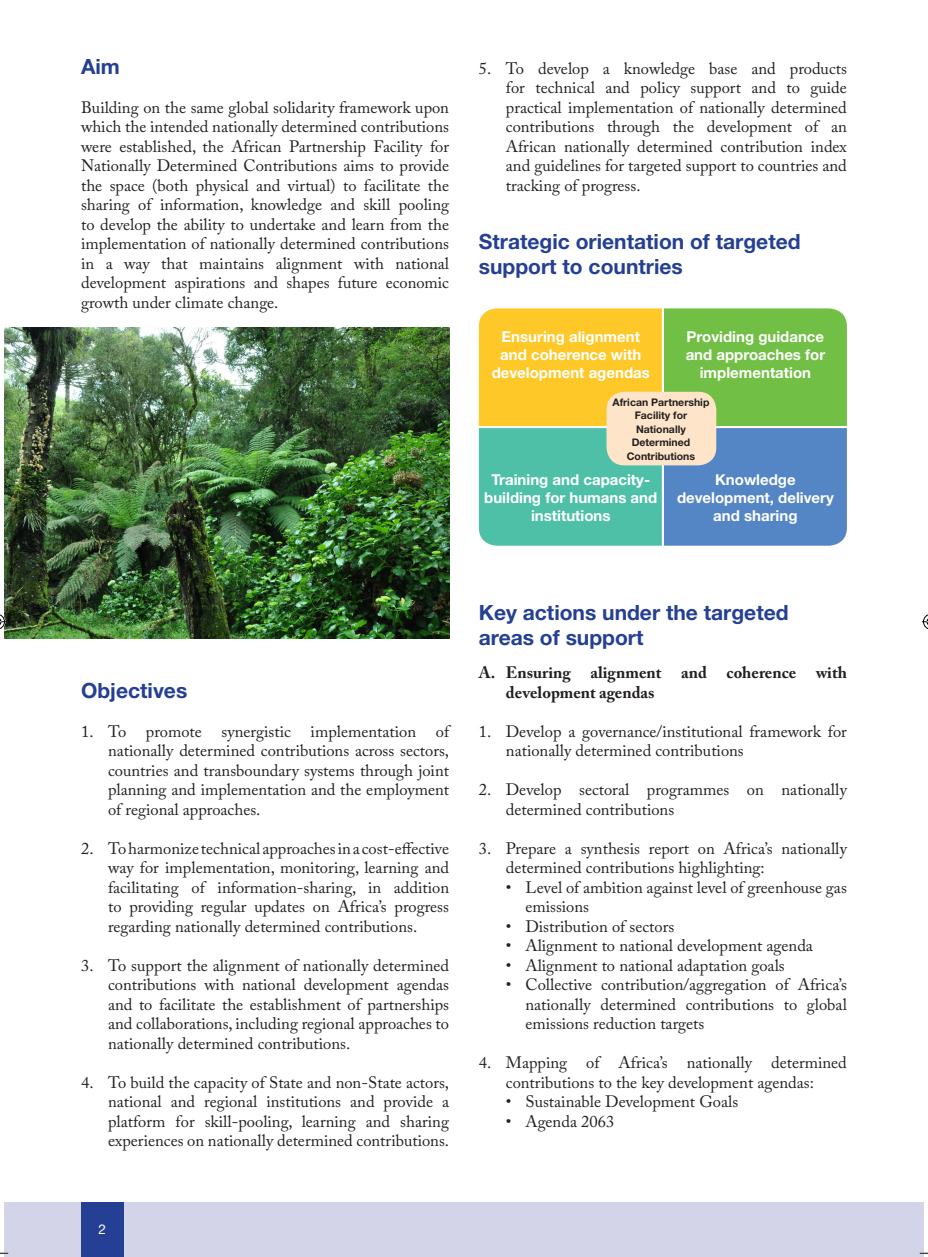
<style>
.page{position:relative;width:928px;height:1257px;background:#fff}
.page>*{position:absolute;margin:0;border:0;box-sizing:border-box;transform-origin:0 0}
.HEADING_L2{font:700 21px/25.2px "Helvetica Neue LT Std";color:#243f93}
.BODY_TEXT{font:16.5px/19.5px "Adobe Caslon Pro";color:#231f20;text-align:justify}
.Bullet_Level_2{font:16.5px/19.5px "Adobe Caslon Pro";color:#231f20}
.Bold_Indent_Text{font:700 16.5px/19.5px "Adobe Caslon Pro";color:#231f20}
.HEADING_L2-2{font:700 15px/18px "Helvetica Neue LT Std";color:#fff;text-align:center}
._01_Body_Text{font:13.5px "Helvetica Neue LT Std";color:#fff}
.HEADING_L2-3{font:700 10.5px/13.5px "Helvetica Neue LT Std";color:#231f20;text-align:center}
</style>
<div class="page">
<div style="left:4px;top:1202px;width:919px;height:55px;background:#d4d4e8"></div>
<div style="left:81px;top:1202px;width:43px;height:55px;background:#243f93"></div>
<img style="left:4px;top:327px;width:445px;height:311px">
<svg style="left:479px;top:308px;width:367px;height:238px;background:#86b478"></svg>
<div style="left:606px;top:392px;width:110px;height:73px;background:#fee5ca;border-radius:18px"></div>
<svg style="left:0;top:1252px;width:8px;height:2px"></svg>
<svg style="left:919px;top:1252px;width:9px;height:5px"></svg>
<svg style="left:0;top:613px;width:6px;height:17px"></svg>
<svg style="left:922px;top:615px;width:5px;height:14px"></svg>
<p class="HEADING_L2" style="left:81px;top:53px;width:40px">Aim</p>
<p class="BODY_TEXT" style="left:81px;top:97px;width:369px">Building on the same global solidarity framework upon which the intended nationally determined contributions were established, the African Partnership Facility for Nationally Determined Contributions aims to provide the space (both physical and virtual) to facilitate the sharing of information, knowledge and skill pooling to develop the ability to undertake and learn from the implementation of nationally determined contributions in a way that maintains alignment with national development aspirations and shapes future economic growth under climate change.</p>
<p class="BODY_TEXT" style="left:506px;top:58px;width:342px;text-indent:-27px">5. To develop a knowledge base and products for technical and policy support and to guide practical implementation of nationally determined contributions through the development of an African nationally determined contribution index and guidelines for targeted support to countries and tracking of progress.</p>
<p class="HEADING_L2" style="left:479px;top:228px;width:323px">Strategic orientation of targeted support to countries</p>
<p class="HEADING_L2-2" style="left:491px;top:327px;width:160px">Ensuring alignment and coherence with development agendas</p>
<p class="HEADING_L2-2" style="left:685px;top:327px;width:141px">Providing guidance and approaches for implementation</p>
<p class="HEADING_L2-3" style="left:612px;top:395px;width:98px">African Partnership<br>Facility for<br>Nationally<br>Determined<br>Contributions</p>
<p class="HEADING_L2-2" style="left:484px;top:470px;width:175px">Training and capacity&shy;building for humans and institutions</p>
<p class="HEADING_L2-2" style="left:677px;top:470px;width:158px">Knowledge development, delivery and sharing</p>
<p class="HEADING_L2" style="left:81px;top:677px;width:108px">Objectives</p>
<p class="BODY_TEXT" style="left:108px;top:721px;width:342px;text-indent:-27px">1. To promote synergistic implementation of nationally determined contributions across sectors, countries and transboundary systems through joint planning and implementation and the employment of regional approaches.</p>
<p class="BODY_TEXT" style="left:108px;top:838px;width:342px;text-indent:-27px">2. To harmonize technical approaches in a cost-effective way for implementation, monitoring, learning and facilitating of information-sharing, in addition to providing regular updates on Africa’s progress regarding nationally determined contributions.</p>
<p class="BODY_TEXT" style="left:108px;top:955px;width:342px;text-indent:-27px">3. To support the alignment of nationally determined contributions with national development agendas and to facilitate the establishment of partnerships and collaborations, including regional approaches to nationally determined contributions.</p>
<p class="BODY_TEXT" style="left:108px;top:1072px;width:342px;text-indent:-27px">4. To build the capacity of State and non-State actors, national and regional institutions and provide a platform for skill-pooling, learning and sharing experiences on nationally determined contributions.</p>
<p class="HEADING_L2" style="left:479px;top:599px;width:311px">Key actions under the targeted areas of support</p>
<p class="Bold_Indent_Text" style="left:506px;top:663px;width:342px;text-indent:-27px">A. Ensuring alignment and coherence with development agendas</p>
<p class="BODY_TEXT" style="left:506px;top:721px;width:342px;text-indent:-27px">1. Develop a governance/institutional framework for nationally determined contributions</p>
<p class="BODY_TEXT" style="left:506px;top:780px;width:342px;text-indent:-27px">2. Develop sectoral programmes on nationally determined contributions</p>
<p class="BODY_TEXT" style="left:506px;top:838px;width:342px;text-indent:-27px">3. Prepare a synthesis report on Africa’s nationally determined contributions highlighting:</p>
<p class="Bullet_Level_2" style="left:525px;top:877px;width:323px;text-indent:-20px">• Level of ambition against level of greenhouse gas emissions</p>
<p class="Bullet_Level_2" style="left:506px;top:916px;width:170px">• Distribution of sectors</p>
<p class="Bullet_Level_2" style="left:506px;top:936px;width:308px">• Alignment to national development agenda</p>
<p class="Bullet_Level_2" style="left:506px;top:955px;width:280px">• Alignment to national adaptation goals</p>
<p class="Bullet_Level_2" style="left:525px;top:975px;width:323px;text-align:justify;text-indent:-20px">• Collective contribution/aggregation of Africa’s nationally determined contributions to global emissions reduction targets</p>
<p class="BODY_TEXT" style="left:479px;top:1053px;width:369px;text-align:center">4. Mapping of Africa’s nationally determined contributions to the key development agendas:</p>
<p class="Bullet_Level_2" style="left:506px;top:1092px;width:234px">• Sustainable Development Goals</p>
<p class="Bullet_Level_2" style="left:506px;top:1111px;width:110px">• Agenda 2063</p>
<p class="_01_Body_Text" style="left:99px;top:1221px;width:9px">2</p>
</div>
